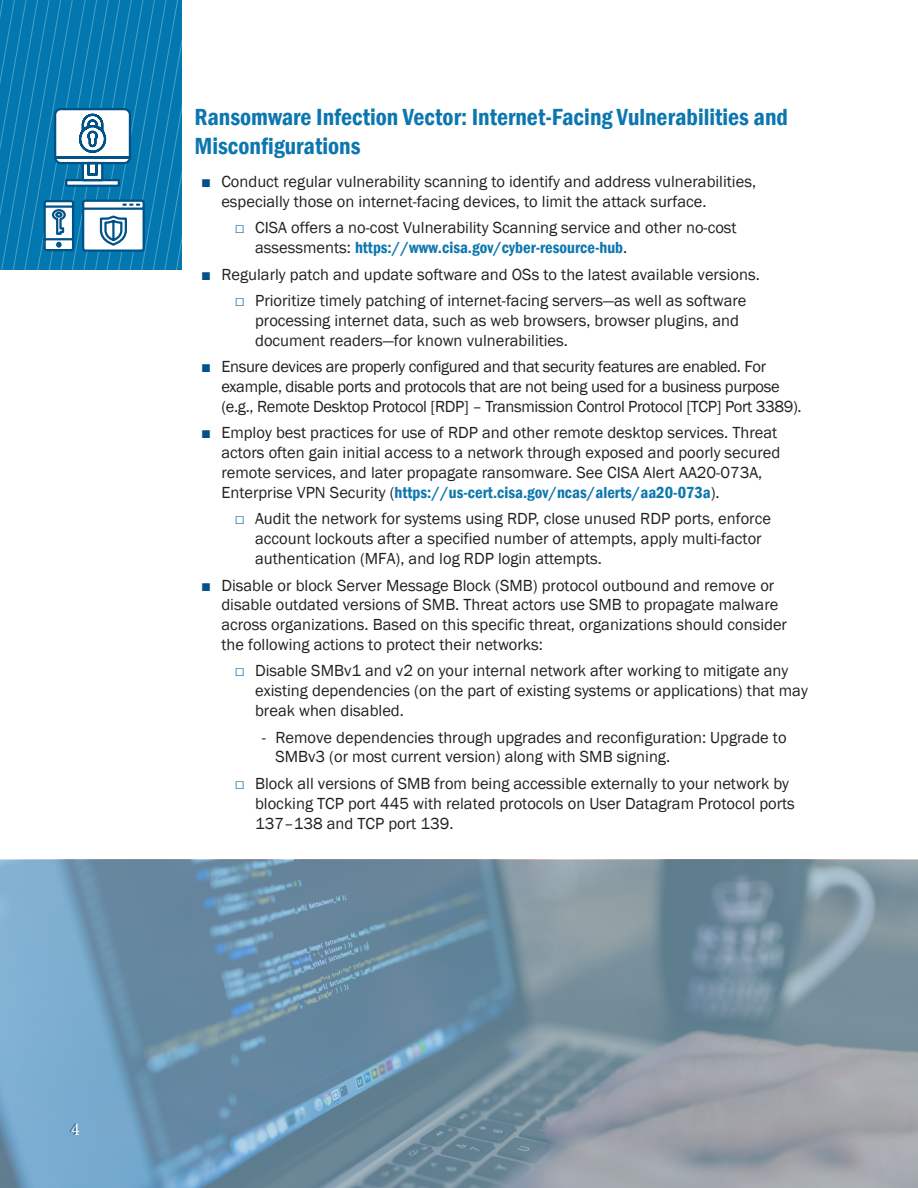
<style>
.page{position:relative;width:918px;height:1188px;background:#fff}
.page>*{position:absolute;margin:0;border:0;box-sizing:border-box;transform-origin:0 0}
.t1{font:600 condensed 24px/28.8px "Franklin Gothic";color:#0c77af}
.t2{font:18px "Minion Pro";color:#fff}
.t3{font:16.5px/19.8px "Franklin Gothic";color:#231f20}
.t4{font:16.5px/19.8px "Franklin Gothic";letter-spacing:-.02em;color:#231f20}
.s1{color:#005288}
.s2{font-weight:600;font-stretch:condensed;color:#0c77af}
</style>
<div class="page">
<svg style="left:0;top:0;width:181px;height:270px;background:#097bb1"></svg>
<svg style="left:42px;top:199px;width:33px;height:53px"></svg>
<svg style="left:47px;top:85px;width:91px;height:103px"></svg>
<svg style="left:81px;top:198px;width:65px;height:55px"></svg>
<svg style="left:0;top:860px;width:918px;height:328px;background:#7995a8"></svg>
<h2 class="t1" style="left:194px;top:102px;width:595px">Ransomware Infection Vector: Internet-Facing Vulnerabilities and<br>Misconfigurations</h2>
<p class="t3" style="left:221px;top:172px;width:536px;text-indent:-20px"><span class="s1">■</span> Conduct regular vulnerability scanning to identify and address vulnerabilities, especially those on internet-facing devices, to limit the attack surface.</p>
<p class="t3" style="left:255px;top:218px;width:483px;text-indent:-20px"><span class="s1">□</span> CISA offers a no-cost Vulnerability Scanning service and other no-cost assessments: <span class="s2">https://www.cisa.gov/cyber-resource-hub</span>.</p>
<p class="t3" style="left:201px;top:265px;width:560px"><span class="s1">■</span> Regularly patch and update software and OSs to the latest available versions.</p>
<p class="t3" style="left:255px;top:291px;width:493px;text-indent:-20px"><span class="s1">□</span> Prioritize timely patching of internet-facing servers—as well as software processing internet data, such as web browsers, browser plugins, and document readers—for known vulnerabilities.</p>
<p class="t4" style="left:221px;top:357px;width:582px;text-indent:-20px"><span class="s1">■</span> Ensure devices are properly configured and that security features are enabled. For example, disable ports and protocols that are not being used for a business purpose (e.g., Remote Desktop Protocol [RDP] – Transmission Control Protocol [TCP] Port 3389).</p>
<p class="t3" style="left:221px;top:423px;width:561px;text-indent:-20px"><span class="s1">■</span> Employ best practices for use of RDP and other remote desktop services. Threat actors often gain initial access to a network through exposed and poorly secured remote services, and later propagate ransomware. See CISA Alert AA20-073A, Enterprise VPN Security (<span class="s2">https://us-cert.cisa.gov/ncas/alerts/aa20-073a</span>).</p>
<p class="t3" style="left:255px;top:509px;width:517px;text-indent:-20px"><span class="s1">□</span> Audit the network for systems using RDP, close unused RDP ports, enforce account lockouts after a specified number of attempts, apply multi-factor authentication (MFA), and log RDP login attempts.</p>
<p class="t3" style="left:221px;top:576px;width:567px;text-indent:-20px"><span class="s1">■</span> Disable or block Server Message Block (SMB) protocol outbound and remove or disable outdated versions of SMB. Threat actors use SMB to propagate malware across organizations. Based on this specific threat, organizations should consider the following actions to protect their networks:</p>
<p class="t3" style="left:255px;top:661px;width:554px;text-indent:-20px"><span class="s1">□</span> Disable SMBv1 and v2 on your internal network after working to mitigate any existing dependencies (on the part of existing systems or applications) that may break when disabled.</p>
<p class="t3" style="left:275px;top:728px;width:513px;text-indent:-13px">- Remove dependencies through upgrades and reconfiguration: Upgrade to<br>SMBv3 (or most current version) along with SMB signing.</p>
<p class="t3" style="left:255px;top:774px;width:541px;text-indent:-20px"><span class="s1">□</span> Block all versions of SMB from being accessible externally to your network by blocking TCP port 445 with related protocols on User Datagram Protocol ports<br>137–138 and TCP port 139.</p>
<p class="t2" style="left:71px;top:1117px;width:10px">4</p>
</div>
